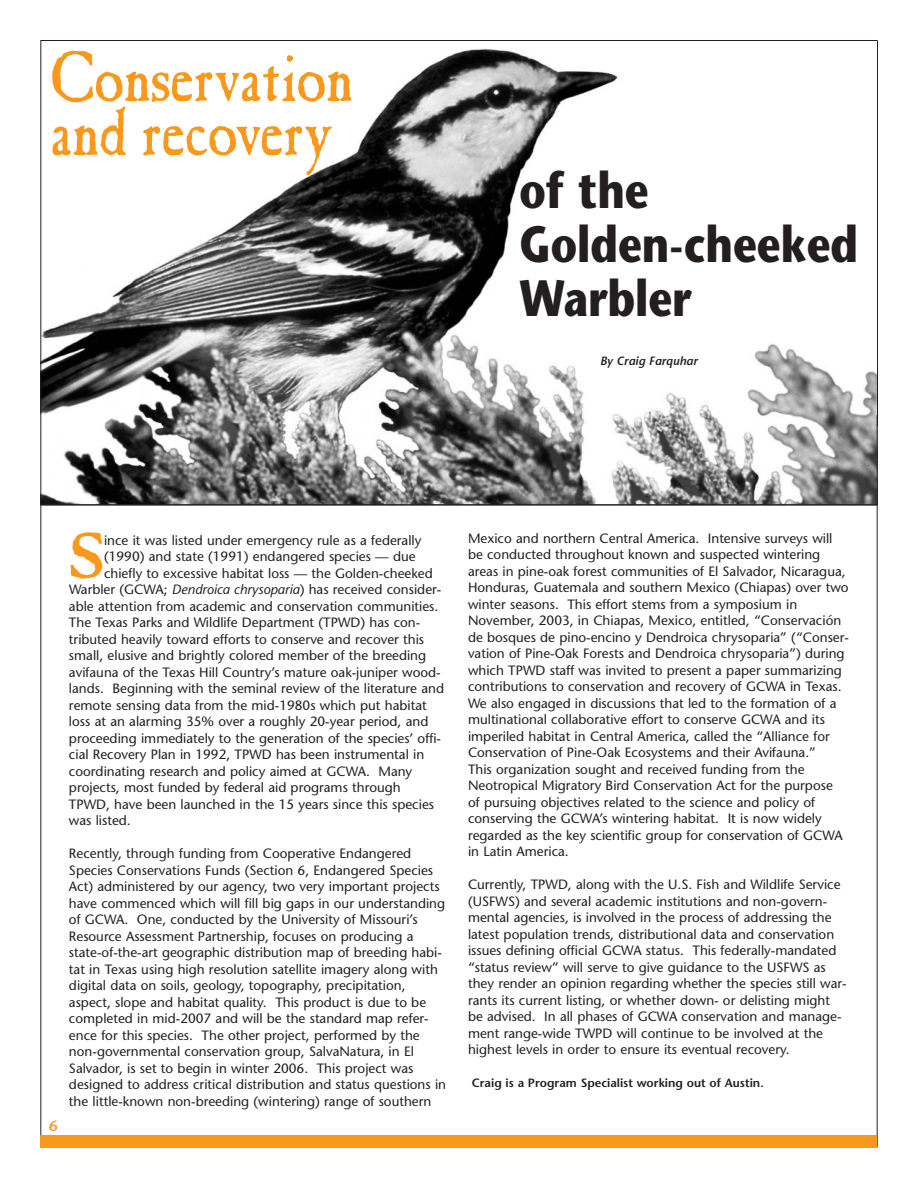
<style>
.page{position:relative;width:918px;height:1188px;background:#fff}
.page>*{position:absolute;margin:0;border:0;box-sizing:border-box;transform-origin:0 0}
.t1{font:70.5px/54px "Caslon Antique";letter-spacing:-.015em;color:#f8981d;scale:.9 1}
.t2{font:63.3px "Caslon Antique";color:#f8981d}
.t3{font:700 51px/54px "Stone Sans";color:#231f20;scale:.82 1}
.t4{font:600 15px "Stone Sans";color:#f8981d}
.t5{font:13.5px/16.5px "Stone Sans";color:#231f20}
.t6{font:600 12px "Stone Sans";color:#231f20}
.t7{font:italic 600 12px "Stone Sans";color:#231f20}
.s1{font-style:italic}
</style>
<div class="page">
<img style="left:41px;top:44px;width:836px;height:460px">
<hr style="left:40px;top:504px;width:838px;height:2px;background:#231f20">
<hr style="left:40px;top:40px;width:1px;height:1108px;background:#231f20">
<hr style="left:40px;top:40px;width:837px;height:1px;background:#231f20">
<hr style="left:877px;top:415px;width:1px;height:732px;background:#231f20">
<hr style="left:877px;top:40px;width:1px;height:385px;background:#231f20">
<div style="left:40px;top:1135px;width:838px;height:13px;background:#f8981d"></div>
<h1 class="t1" style="left:50px;top:58px;width:338px">Conservation and recovery</h1>
<h3 class="t3" style="left:520px;top:168px;width:414px">of the<br>Golden-cheeked<br>Warbler</h3>
<p class="t7" style="left:600px;top:356px;width:99px">By Craig Farquhar</p>
<p class="t4" style="left:49px;top:1120px;width:10px">6</p>
<h2 class="t2" style="left:69px;top:534px;width:36px">S</h2>
<p class="t5" style="left:104px;top:533px;width:319px">ince it was listed under emergency rule as a federally</p>
<p class="t5" style="left:104px;top:550px;width:313px">(1990) and state (1991) endangered species — due</p>
<p class="t5" style="left:104px;top:566px;width:330px">chiefly to excessive habitat loss — the Golden-cheeked</p>
<p class="t5" style="left:69px;top:583px;width:374px">Warbler (GCWA; <span class="s1">Dendroica chrysoparia</span>) has received consider-</p>
<p class="t5" style="left:69px;top:599px;width:371px">able attention from academic and conservation communities.</p>
<p class="t5" style="left:69px;top:616px;width:353px">The Texas Parks and Wildlife Department (TPWD) has con-</p>
<p class="t5" style="left:69px;top:632px;width:357px">tributed heavily toward efforts to conserve and recover this</p>
<p class="t5" style="left:69px;top:649px;width:359px">small, elusive and brightly colored member of the breeding</p>
<p class="t5" style="left:69px;top:665px;width:373px">avifauna of the Texas Hill Country’s mature oak-juniper wood-</p>
<p class="t5" style="left:69px;top:682px;width:377px">lands. Beginning with the seminal review of the literature and</p>
<p class="t5" style="left:69px;top:698px;width:359px">remote sensing data from the mid-1980s which put habitat</p>
<p class="t5" style="left:69px;top:715px;width:361px">loss at an alarming 35% over a roughly 20-year period, and</p>
<p class="t5" style="left:69px;top:731px;width:374px">proceeding immediately to the generation of the species’ offi-</p>
<p class="t5" style="left:69px;top:748px;width:357px">cial Recovery Plan in 1992, TPWD has been instrumental in</p>
<p class="t5" style="left:69px;top:764px;width:345px">coordinating research and policy aimed at GCWA. Many</p>
<p class="t5" style="left:69px;top:781px;width:333px">projects, most funded by federal aid programs through</p>
<p class="t5" style="left:69px;top:797px;width:367px">TPWD, have been launched in the 15 years since this species</p>
<p class="t5" style="left:69px;top:814px;width:63px">was listed.</p>
<p class="t5" style="left:69px;top:847px;width:379px">Recently, through funding from Cooperative Endangered Species Conservations Funds (Section 6, Endangered Species Act) administered by our agency, two very important projects have commenced which will fill big gaps in our understanding of GCWA. One, conducted by the University of Missouri’s Resource Assessment Partnership, focuses on producing a state-of-the-art geographic distribution map of breeding habi&shy;tat in Texas using high resolution satellite imagery along with digital data on soils, geology, topography, precipitation, aspect, slope and habitat quality. This product is due to be completed in mid-2007 and will be the standard map refer&shy;ence for this species. The other project, performed by the non-governmental conservation group, SalvaNatura, in El Salvador, is set to begin in winter 2006. This project was designed to address critical distribution and status questions in the little-known non-breeding (wintering) range of southern</p>
<p class="t5" style="left:468px;top:531px;width:382px">Mexico and northern Central America. Intensive surveys will be conducted throughout known and suspected wintering areas in pine-oak forest communities of El Salvador, Nicaragua, Honduras, Guatemala and southern Mexico (Chiapas) over two winter seasons. This effort stems from a symposium in November, 2003, in Chiapas, Mexico, entitled, “Conservación de bosques de pino-encino y Dendroica chrysoparia” (“Conser&shy;vation of Pine-Oak Forests and Dendroica chrysoparia”) during which TPWD staff was invited to present a paper summarizing contributions to conservation and recovery of GCWA in Texas.<br>We also engaged in discussions that led to the formation of a multinational collaborative effort to conserve GCWA and its imperiled habitat in Central America, called the “Alliance for Conservation of Pine-Oak Ecosystems and their Avifauna.”<br>This organization sought and received funding from the Neotropical Migratory Bird Conservation Act for the purpose<br>of pursuing objectives related to the science and policy of conserving the GCWA’s wintering habitat. It is now widely regarded as the key scientific group for conservation of GCWA in Latin America.</p>
<p class="t5" style="left:468px;top:878px;width:380px">Currently, TPWD, along with the U.S. Fish and Wildlife Service (USFWS) and several academic institutions and non-govern&shy;mental agencies, is involved in the process of addressing the latest population trends, distributional data and conservation issues defining official GCWA status. This federally-mandated “status review” will serve to give guidance to the USFWS as they render an opinion regarding whether the species still war&shy;rants its current listing, or whether down- or delisting might be advised. In all phases of GCWA conservation and manage&shy;ment range-wide TWPD will continue to be involved at the highest levels in order to ensure its eventual recovery.</p>
<p class="t6" style="left:472px;top:1079px;width:294px">Craig is a Program Specialist working out of Austin.</p>
</div>
